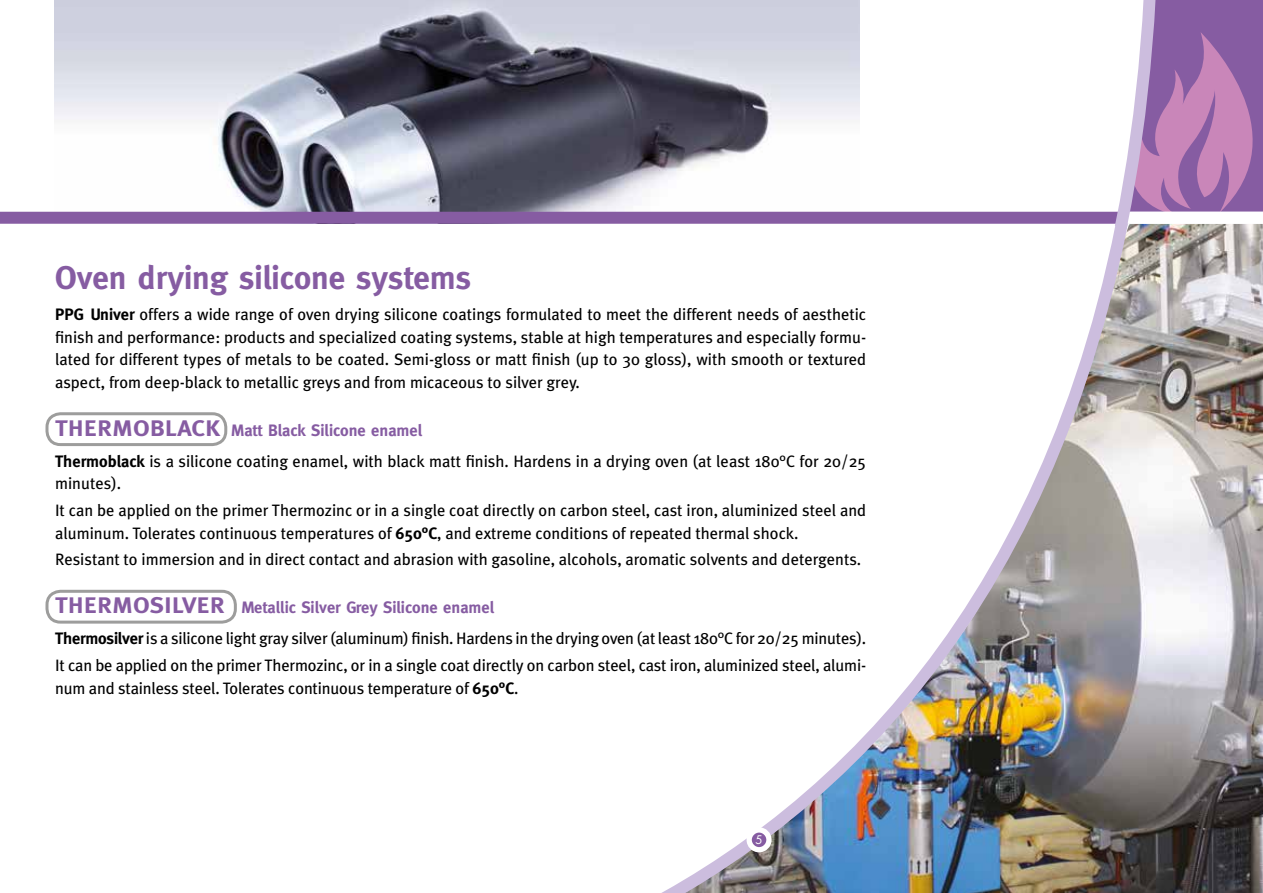
<style>
.page{position:relative;width:1263px;height:893px;background:#fff}
.page>*{position:absolute;margin:0;border:0;box-sizing:border-box;transform-origin:0 0}
.t1{font:700 33px "Meta";color:#865ca2}
.t2{font:16.5px/22.5px "Meta Plus";color:#000}
.t3{font:700 16.5px "Meta";color:#865ca2}
.t4{font:11.55px "Futura";color:#fff}
.s1{font-family:"Meta";font-weight:700}
.s2{font-family:"Meta Plus";font-size:22.5px}
</style>
<div class="page">
<img style="left:54px;top:0;width:577px;height:212px">
<img style="left:1203px;top:224px;width:60px;height:669px">
<img style="left:661px;top:225px;width:542px;height:668px">
<svg style="left:1203px;top:0;width:60px;height:212px;background:#a36eac"></svg>
<div style="left:0;top:212px;width:1131px;height:12px;background:#865ca2"></div>
<svg style="left:631px;top:0;width:572px;height:225px"></svg>
<svg style="left:749px;top:830px;width:20px;height:20px"></svg>
<div style="left:746px;top:827px;width:25px;height:25px;border:5px solid #fff;border-radius:50%"></div>
<div style="left:45px;top:412px;width:182px;height:34px;border:3px solid #9d9d9c;border-radius:14px"></div>
<div style="left:45px;top:590px;width:192px;height:34px;border:3px solid #9d9d9c;border-radius:14px"></div>
<h1 class="t1" style="left:55px;top:259px;width:418px">Oven drying silicone systems</h1>
<p class="t2" style="left:55px;top:303px;width:813px;text-align:justify"><span class="s1">PPG Univer</span> offers a wide range of oven drying silicone coatings formulated to meet the different needs of aesthetic finish and performance: products and specialized coating systems, stable at high temperatures and especially formu&shy;lated for different types of metals to be coated. Semi-gloss or matt finish (up to 30 gloss), with smooth or textured aspect, from deep-black to metallic greys and from micaceous to silver grey.</p>
<p class="t3" style="left:55px;top:420px;width:369px"><span class="s2">THERMOBLACK</span> Matt Black Silicone enamel</p>
<p class="t2" style="left:55px;top:450px;width:813px"><span class="s1">Thermoblack</span> is a silicone coating enamel, with black matt finish. Hardens in a drying oven (at least 180°C for 20/25 minutes).</p>
<p class="t2" style="left:55px;top:499px;width:813px">It can be applied on the primer Thermozinc or in a single coat directly on carbon steel, cast iron, aluminized steel and aluminum. Tolerates continuous temperatures of <span class="s1">650°C</span>, and extreme conditions of repeated thermal shock.</p>
<p class="t2" style="left:55px;top:548px;width:808px">Resistant to immersion and in direct contact and abrasion with gasoline, alcohols, aromatic solvents and detergents.</p>
<p class="t3" style="left:55px;top:598px;width:441px"><span class="s2">THERMOSILVER</span> Metallic Silver Grey Silicone enamel</p>
<p class="t2" style="left:55px;top:625px;width:813px;line-height:26.7px"><span class="s1">Thermosilver</span> is a silicone light gray silver (aluminum) finish. Hardens in the drying oven (at least 180°C for 20/25 minutes).<br>It can be applied on the primer Thermozinc, or in a single coat directly on carbon steel, cast iron, aluminized steel, alumi-</p>
<p class="t2" style="left:55px;top:676px;width:465px">num and stainless steel. Tolerates continuous temperature of <span class="s1">650°C</span>.</p>
<p class="t4" style="left:755px;top:832px;width:9px">5</p>
</div>
